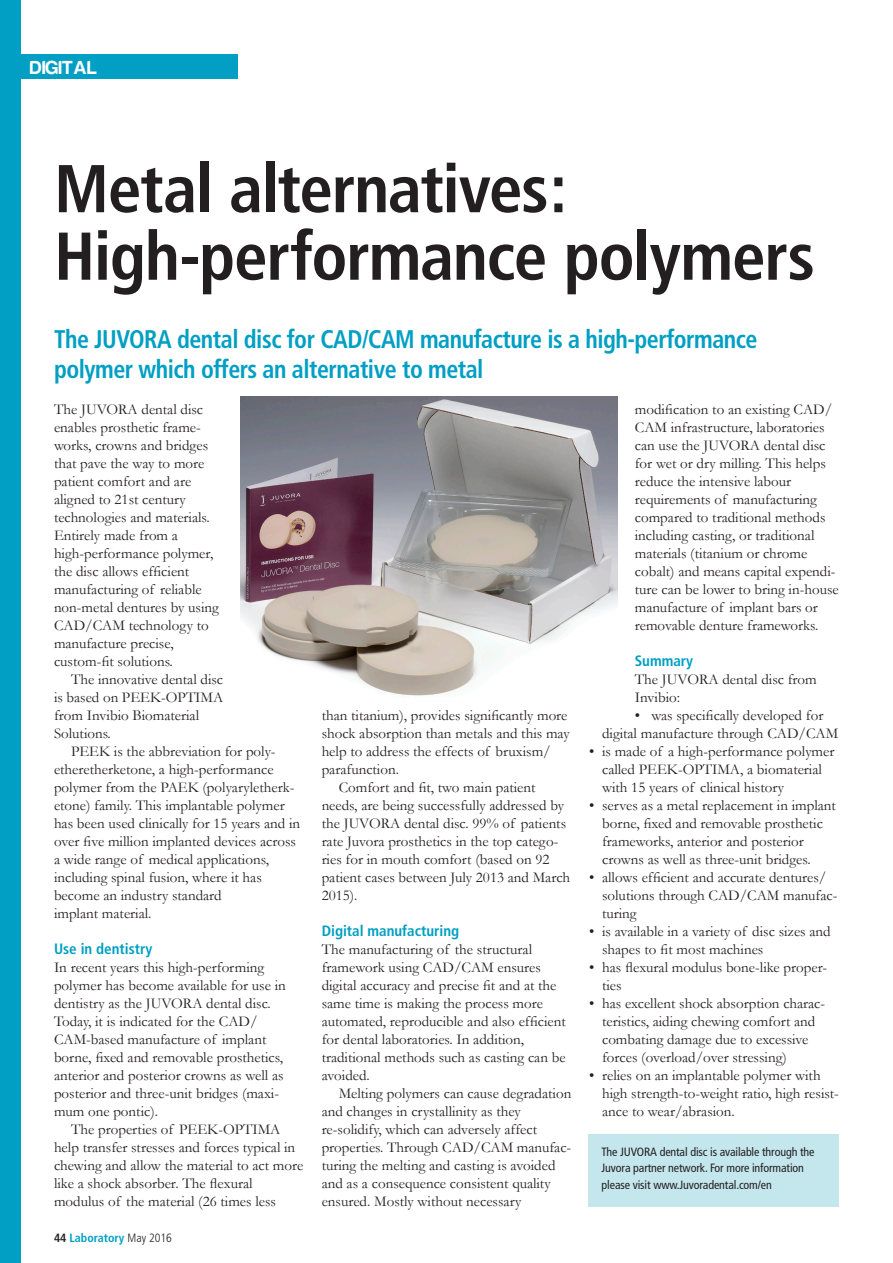
<style>
.page{position:relative;width:893px;height:1263px;background:#fff}
.page>*{position:absolute;margin:0;border:0;box-sizing:border-box;transform-origin:0 0}
.headline{font:700 condensed 67.5px/67.5px "Frutiger";letter-spacing:-.02em;color:#231f20}
.Standfirst{font:700 condensed 25.5px/30px "Frutiger";letter-spacing:-.02em;color:#009fc3;scale:.94 1}
.t1{font:19.5px "Harabara";letter-spacing:.03em;color:#fff}
.Body_first_para{font:15px/18px "Garamond";color:#231f20}
.Body_next_para{font:15px/18px "Garamond";color:#231f20}
.subhead{font:700 condensed 15px "Frutiger";color:#009fc3}
.Biog{font:condensed 12px/16.5px "Frutiger";letter-spacing:-.01em;color:#231f20}
.Date{font:700 condensed 12px "Frutiger";color:#009fc3}
.s1{color:#231f20}
.s2{font-weight:300;color:#231f20}
</style>
<div class="page">
<div style="left:0;top:0;width:21px;height:1263px;background:#009fc3"></div>
<div style="left:21px;top:54px;width:217px;height:25px;background:#009fc3"></div>
<div style="left:589px;top:1134px;width:250px;height:72px;background:#c4e7ee"></div>
<img style="left:240px;top:396px;width:378px;height:300px">
<h3 class="t1" style="left:30px;top:57px;width:68px">DIGITAL</h3>
<p class="headline" style="left:54px;top:155px;width:762px">Metal alternatives:<br>High-performance polymers</p>
<p class="Standfirst" style="left:54px;top:324px;width:750px">The JUVORA dental disc for CAD/CAM manufacture is a high-performance polymer which offers an alternative to metal</p>
<p class="Body_first_para" style="left:54px;top:400px;width:166px">The JUVORA dental disc enables prosthetic frame&shy;works, crowns and bridges that pave the way to more patient comfort and are aligned to 21st century technologies and materials.<br>Entirely made from a high-performance polymer, the disc allows efficient manufacturing of reliable non-metal dentures by using<br>CAD/CAM technology to manufacture precise, custom-fit solutions.</p>
<p class="Body_next_para" style="left:54px;top:670px;width:171px;text-indent:17px">The innovative dental disc is based on PEEK-OPTIMA from Invibio Biomaterial<br>Solutions.</p>
<p class="Body_next_para" style="left:54px;top:742px;width:248px;text-indent:17px">PEEK is the abbreviation for poly&shy;etheretherketone, a high-performance polymer from the PAEK (polyaryletherk&shy;etone) family. This implantable polymer has been used clinically for 15 years and in over five million implanted devices across a wide range of medical applications, including spinal fusion, where it has become an industry standard<br>implant material.</p>
<p class="subhead" style="left:54px;top:940px;width:100px">Use in dentistry</p>
<p class="Body_first_para" style="left:54px;top:958px;width:233px">In recent years this high-performing polymer has become available for use in dentistry as the JUVORA dental disc.<br>Today, it is indicated for the CAD/ CAM-based manufacture of implant borne, fixed and removable prosthetics, anterior and posterior crowns as well as posterior and three-unit bridges (maxi&shy;mum one pontic).</p>
<p class="Body_next_para" style="left:54px;top:1120px;width:251px;text-indent:17px">The properties of PEEK-OPTIMA help transfer stresses and forces typical in chewing and allow the material to act more like a shock absorber. The flexural modulus of the material (26 times less</p>
<p class="Body_next_para" style="left:635px;top:400px;width:205px">modification to an existing CAD/<br>CAM infrastructure, laboratories can use the JUVORA dental disc for wet or dry milling. This helps reduce the intensive labour requirements of manufacturing compared to traditional methods including casting, or traditional materials (titanium or chrome cobalt) and means capital expendi&shy;ture can be lower to bring in-house manufacture of implant bars or removable denture frameworks.</p>
<p class="subhead" style="left:635px;top:652px;width:60px">Summary</p>
<p class="Body_first_para" style="left:635px;top:670px;width:184px">The JUVORA dental disc from<br>Invibio:</p>
<p class="Body_first_para" style="left:602px;top:706px;width:238px;text-indent:33px">• was specifically developed for digital manufacture through CAD/CAM</p>
<p class="Body_first_para" style="left:602px;top:742px;width:234px;text-indent:-13px">• is made of a high-performance polymer called PEEK-OPTIMA, a biomaterial with 15 years of clinical history</p>
<p class="Body_first_para" style="left:602px;top:796px;width:235px;text-indent:-13px">• serves as a metal replacement in implant borne, fixed and removable prosthetic frameworks, anterior and posterior crowns as well as three-unit bridges.</p>
<p class="Body_first_para" style="left:602px;top:868px;width:237px;text-indent:-13px">• allows efficient and accurate dentures/ solutions through CAD/CAM manufac&shy;turing</p>
<p class="Body_first_para" style="left:602px;top:922px;width:230px;text-indent:-13px">• is available in a variety of disc sizes and shapes to fit most machines</p>
<p class="Body_first_para" style="left:602px;top:958px;width:227px;text-indent:-13px">• has flexural modulus bone-like proper&shy;ties</p>
<p class="Body_first_para" style="left:602px;top:994px;width:225px;text-indent:-13px">• has excellent shock absorption charac&shy;teristics, aiding chewing comfort and combating damage due to excessive forces (overload/over stressing)</p>
<p class="Body_first_para" style="left:602px;top:1066px;width:238px;text-indent:-13px">• relies on an implantable polymer with high strength-to-weight ratio, high resist&shy;ance to wear/abrasion.</p>
<p class="Biog" style="left:602px;top:1143px;width:214px">The JUVORA dental disc is available through the<br>Juvora partner network. For more information please visit www.Juvoradental.com/en</p>
<p class="Body_next_para" style="left:322px;top:706px;width:250px">than titanium), provides significantly more shock absorption than metals and this may help to address the effects of bruxism/ parafunction.</p>
<p class="Body_next_para" style="left:322px;top:778px;width:250px;text-indent:17px">Comfort and fit, two main patient needs, are being successfully addressed by the JUVORA dental disc. 99% of patients rate Juvora prosthetics in the top catego&shy;ries for in mouth comfort (based on 92 patient cases between July 2013 and March 2015).</p>
<p class="subhead" style="left:322px;top:922px;width:139px">Digital manufacturing</p>
<p class="Body_first_para" style="left:322px;top:940px;width:246px">The manufacturing of the structural framework using CAD/CAM ensures digital accuracy and precise fit and at the same time is making the process more automated, reproducible and also efficient for dental laboratories. In addition, traditional methods such as casting can be avoided.</p>
<p class="Body_next_para" style="left:322px;top:1084px;width:251px;text-indent:17px">Melting polymers can cause degradation and changes in crystallinity as they re-solidify, which can adversely affect properties. Through CAD/CAM manufac&shy;turing the melting and casting is avoided and as a consequence consistent quality ensured. Mostly without necessary</p>
<p class="Date" style="left:54px;top:1231px;width:120px"><span class="s1">44</span> Laboratory <span class="s2">May 2016</span></p>
</div>
